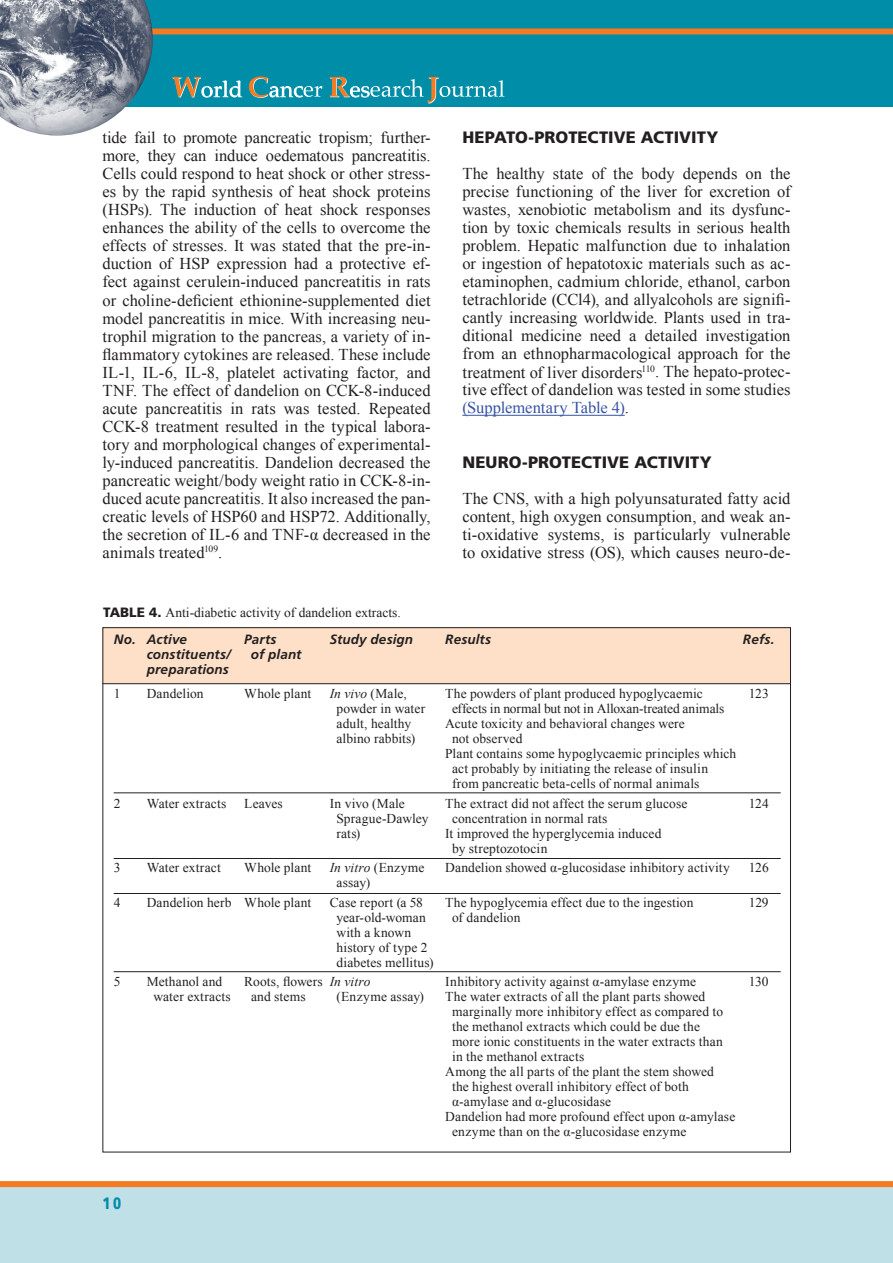
<style>
.page{position:relative;width:893px;height:1263px;background:#fff}
.page>*{position:absolute;margin:0;border:0;box-sizing:border-box;transform-origin:0 0}
.t1{font:16.5px/18px "Times New Roman";color:#231f20;text-align:justify}
.t2{font:900 16.5px "Frutiger";color:#231f20}
.t3{font:900 16.5px "Frutiger";color:#008da8;scale:.8 1}
.t4{font:13.5px/15px "Times New Roman";letter-spacing:.01em;color:#231f20}
.t5{font:italic 700 13.5px "Frutiger";letter-spacing:.01em;color:#231f20}
.t6{font:italic 13.5px "Times New Roman";letter-spacing:.01em;color:#231f20}
.s1{color:#3653a3}
.s2{font-family:"Frutiger";font-weight:900}
.s3{font-style:normal}
.s4{font-style:italic}
</style>
<div class="page">
<div style="left:0;top:0;width:893px;height:106px;background:#008da8"></div>
<div style="left:0;top:1181px;width:893px;height:82px;background:#c0e0e8"></div>
<div style="left:0;top:28px;width:893px;height:6px;background:#f47b21"></div>
<div style="left:0;top:1181px;width:893px;height:6px;background:#f47b21"></div>
<img style="left:0;top:0;width:153px;height:136px">
<svg style="left:172px;top:77px;width:70px;height:21px"></svg>
<svg style="left:249px;top:77px;width:73px;height:21px"></svg>
<svg style="left:330px;top:77px;width:174px;height:26px"></svg>
<hr style="left:462px;top:415px;width:163px;height:1px;background:#3653a3">
<div style="left:102px;top:627px;width:688px;height:57px;background:#fde0c7"></div>
<hr style="left:102px;top:683px;width:688px;height:1px;background:#231f20">
<hr style="left:114px;top:792px;width:667px;height:1px;background:#231f20">
<hr style="left:114px;top:858px;width:667px;height:1px;background:#231f20">
<hr style="left:114px;top:893px;width:667px;height:1px;background:#231f20">
<hr style="left:114px;top:971px;width:667px;height:1px;background:#231f20">
<p class="t1" style="left:102px;top:129px;width:330px">tide fail to promote pancreatic tropism; further&shy;more, they can induce oedematous pancreatitis.<br>Cells could respond to heat shock or other stress&shy;es by the rapid synthesis of heat shock proteins (HSPs). The induction of heat shock responses enhances the ability of the cells to overcome the effects of stresses. It was stated that the pre-in&shy;duction of HSP expression had a protective ef&shy;fect against cerulein-induced pancreatitis in rats or choline-deficient ethionine-supplemented diet model pancreatitis in mice. With increasing neu&shy;trophil migration to the pancreas, a variety of in&shy;flammatory cytokines are released. These include IL-1, IL-6, IL-8, platelet activating factor, and TNF. The effect of dandelion on CCK-8-induced acute pancreatitis in rats was tested. Repeated CCK-8 treatment resulted in the typical labora&shy;tory and morphological changes of experimental&shy;ly-induced pancreatitis. Dandelion decreased the pancreatic weight/body weight ratio in CCK-8-in&shy;duced acute pancreatitis. It also increased the pan&shy;creatic levels of HSP60 and HSP72. Additionally, the secretion of IL-6 and TNF-α decreased in the animals treated<sup>109</sup>.</p>
<p class="t2" style="left:462px;top:128px;width:257px">HEPATO-PROTECTIVE ACTIVITY</p>
<p class="t1" style="left:462px;top:165px;width:330px">The healthy state of the body depends on the precise functioning of the liver for excretion of wastes, xenobiotic metabolism and its dysfunc&shy;tion by toxic chemicals results in serious health problem. Hepatic malfunction due to inhalation or ingestion of hepatotoxic materials such as ac&shy;etaminophen, cadmium chloride, ethanol, carbon tetrachloride (CCl4), and allyalcohols are signifi&shy;cantly increasing worldwide. Plants used in tra&shy;ditional medicine need a detailed investigation from an ethnopharmacological approach for the treatment of liver disorders<sup>110</sup>. The hepato-protec&shy;tive effect of dandelion was tested in some studies <span class="s1">(Supplementary Table 4)</span>.</p>
<p class="t2" style="left:462px;top:452px;width:251px">NEURO-PROTECTIVE ACTIVITY</p>
<p class="t1" style="left:462px;top:489px;width:330px">The CNS, with a high polyunsaturated fatty acid content, high oxygen consumption, and weak an&shy;ti-oxidative systems, is particularly vulnerable to oxidative stress (OS), which causes neuro-de-</p>
<p class="t4" style="left:103px;top:605px;width:299px"><span class="s2">TABLE 4.</span> Anti-diabetic activity of dandelion extracts.</p>
<p class="t5" style="left:114px;top:631px;width:75px">No. Active</p>
<p class="t5" style="left:244px;top:631px;width:34px">Parts</p>
<p class="t5" style="left:330px;top:631px;width:85px">Study design</p>
<p class="t5" style="left:445px;top:631px;width:47px">Results</p>
<p class="t5" style="left:743px;top:631px;width:33px">Refs.</p>
<p class="t5" style="left:147px;top:646px;width:86px">constituents/</p>
<p class="t5" style="left:251px;top:646px;width:52px">of plant</p>
<p class="t5" style="left:147px;top:661px;width:84px">preparations</p>
<p class="t4" style="left:114px;top:686px;width:8px">1</p>
<p class="t4" style="left:147px;top:686px;width:58px">Dandelion</p>
<p class="t4" style="left:244px;top:686px;width:68px">Whole plant</p>
<p class="t6" style="left:330px;top:684px;width:79px">In vivo <span class="s3">(Male,</span></p>
<p class="t4" style="left:445px;top:686px;width:259px">The powders of plant produced hypoglycaemic</p>
<p class="t4" style="left:749px;top:686px;width:21px">123</p>
<p class="t4" style="left:336px;top:701px;width:90px">powder in water</p>
<p class="t4" style="left:452px;top:701px;width:274px">effects in normal but not in Alloxan-treated animals</p>
<p class="t4" style="left:336px;top:716px;width:76px">adult, healthy</p>
<p class="t4" style="left:445px;top:716px;width:241px">Acute toxicity and behavioral changes were</p>
<p class="t4" style="left:336px;top:731px;width:80px">albino rabbits)</p>
<p class="t4" style="left:452px;top:731px;width:72px">not observed</p>
<p class="t4" style="left:445px;top:746px;width:293px">Plant contains some hypoglycaemic principles which</p>
<p class="t4" style="left:452px;top:761px;width:258px">act probably by initiating the release of insulin</p>
<p class="t4" style="left:452px;top:776px;width:249px">from pancreatic beta-cells of normal animals</p>
<p class="t4" style="left:114px;top:795px;width:8px">2</p>
<p class="t4" style="left:147px;top:795px;width:81px">Water extracts</p>
<p class="t4" style="left:244px;top:795px;width:40px">Leaves</p>
<p class="t4" style="left:330px;top:795px;width:77px">In vivo (Male</p>
<p class="t4" style="left:445px;top:795px;width:244px">The extract did not affect the serum glucose</p>
<p class="t4" style="left:749px;top:795px;width:21px">124</p>
<p class="t4" style="left:336px;top:810px;width:94px">Sprague-Dawley</p>
<p class="t4" style="left:452px;top:810px;width:157px">concentration in normal rats</p>
<p class="t4" style="left:336px;top:825px;width:25px">rats)</p>
<p class="t4" style="left:452px;top:825px;width:211px;text-indent:-7px">It improved the hyperglycemia induced by streptozotocin</p>
<p class="t4" style="left:114px;top:860px;width:8px">3</p>
<p class="t4" style="left:147px;top:860px;width:76px">Water extract</p>
<p class="t4" style="left:244px;top:860px;width:68px">Whole plant</p>
<p class="t6" style="left:330px;top:858px;width:96px">In vitro <span class="s3">(Enzyme</span></p>
<p class="t4" style="left:445px;top:860px;width:286px">Dandelion showed α-glucosidase inhibitory activity</p>
<p class="t4" style="left:749px;top:860px;width:21px">126</p>
<p class="t4" style="left:336px;top:875px;width:35px">assay)</p>
<p class="t4" style="left:114px;top:894px;width:8px">4</p>
<p class="t4" style="left:147px;top:894px;width:166px">Dandelion herb Whole plant</p>
<p class="t4" style="left:330px;top:894px;width:95px">Case report (a 58</p>
<p class="t4" style="left:445px;top:894px;width:250px">The hypoglycemia effect due to the ingestion</p>
<p class="t4" style="left:749px;top:894px;width:21px">129</p>
<p class="t4" style="left:336px;top:909px;width:91px">year-old-woman</p>
<p class="t4" style="left:452px;top:909px;width:70px">of dandelion</p>
<p class="t4" style="left:336px;top:924px;width:99px">with a known history of type 2 diabetes mellitus)</p>
<p class="t4" style="left:114px;top:974px;width:8px">5</p>
<p class="t4" style="left:147px;top:974px;width:77px">Methanol and</p>
<p class="t4" style="left:244px;top:974px;width:128px">Roots, flowers <span class="s4">In vitro</span></p>
<p class="t4" style="left:445px;top:974px;width:252px">Inhibitory activity against α-amylase enzyme</p>
<p class="t4" style="left:749px;top:974px;width:21px">130</p>
<p class="t4" style="left:153px;top:989px;width:79px">water extracts</p>
<p class="t4" style="left:251px;top:989px;width:56px">and stems</p>
<p class="t4" style="left:336px;top:989px;width:89px">(Enzyme assay)</p>
<p class="t4" style="left:445px;top:989px;width:262px">The water extracts of all the plant parts showed</p>
<p class="t4" style="left:452px;top:1004px;width:273px">marginally more inhibitory effect as compared to</p>
<p class="t4" style="left:452px;top:1019px;width:250px">the methanol extracts which could be due the</p>
<p class="t4" style="left:452px;top:1034px;width:272px">more ionic constituents in the water extracts than</p>
<p class="t4" style="left:452px;top:1049px;width:134px">in the methanol extracts</p>
<p class="t4" style="left:445px;top:1064px;width:270px">Among the all parts of the plant the stem showed</p>
<p class="t4" style="left:452px;top:1079px;width:238px">the highest overall inhibitory effect of both</p>
<p class="t4" style="left:452px;top:1094px;width:161px">α-amylase and α-glucosidase</p>
<p class="t4" style="left:445px;top:1109px;width:292px">Dandelion had more profound effect upon α-amylase</p>
<p class="t4" style="left:452px;top:1124px;width:236px">enzyme than on the α-glucosidase enzyme</p>
<p class="t3" style="left:102px;top:1193px;width:25px">10</p>
</div>
